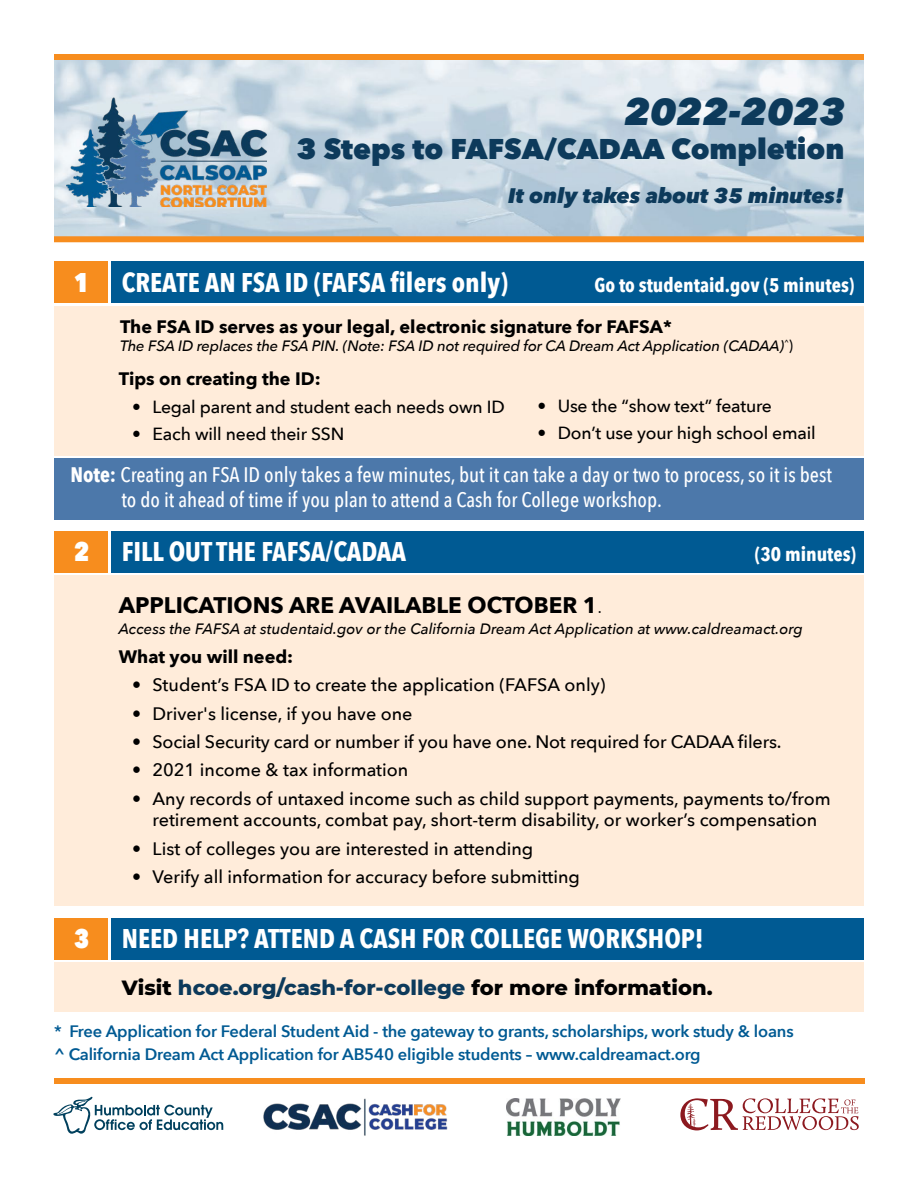
<style>
.page{position:relative;width:918px;height:1188px;background:#fff}
.page>*{position:absolute;margin:0;border:0;box-sizing:border-box;transform-origin:0 0}
.t1{font:italic 800 37.5px "Avenir Next";color:#0d3a5b}
.Centered_H1{font:800 28.5px "Avenir Next";color:#0d3a5b}
.t2{font:700 27px "Avenir Next Condensed";color:#fff}
.t3{font:700 22.5px "Avenir Next";color:#000}
.t4{font:500 21px/25.2px "Avenir Next Condensed";color:#fff}
.t5{font:800 21px "Montserrat";color:#0d3a5b}
.t6{font:italic 800 21px "Avenir Next";color:#0d3a5b}
.t7{font:700 19.65px "Avenir Next Condensed";color:#fff}
.t8{font:500 18px/21.6px "Avenir Next";color:#000;text-align:center}
.t9{font:700 18px "Avenir Next";color:#000}
.t10{font:500 17.55px "Avenir Next";letter-spacing:-.01em;color:#000}
.t11{font:600 16.5px "Avenir Next";letter-spacing:-.01em;color:#005a93}
.t12{font:italic 500 15px "Avenir Next";letter-spacing:-.01em;color:#000}
.s1{font-weight:800}
.s2{font-family:"Lato";font-weight:400;font-style:normal}
.s3{font-weight:700}
.s4{font-weight:400;font-size:18px}
.s5{color:#000}
</style>
<div class="page">
<div style="left:111px;top:261px;width:753px;height:42px;background:#005a93"></div>
<div style="left:111px;top:531px;width:753px;height:42px;background:#005a93"></div>
<div style="left:111px;top:918px;width:753px;height:41px;background:#005a93"></div>
<div style="left:54px;top:261px;width:54px;height:42px;background:#f78d1e"></div>
<div style="left:54px;top:458px;width:810px;height:61px;background:#4c78aa"></div>
<div style="left:54px;top:531px;width:54px;height:42px;background:#f78d1e"></div>
<div style="left:54px;top:918px;width:54px;height:41px;background:#f78d1e"></div>
<div style="left:54px;top:306px;width:810px;height:149px;background:#ffecda"></div>
<div style="left:54px;top:962px;width:810px;height:50px;background:#ffecda"></div>
<div style="left:54px;top:575px;width:810px;height:331px;background:#ffecda"></div>
<img style="left:54px;top:60px;width:810px;height:176px">
<img style="left:66px;top:97px;width:201px;height:110px">
<div style="left:54px;top:236px;width:810px;height:6px;background:#f78d1e"></div>
<div style="left:54px;top:54px;width:810px;height:6px;background:#f78d1e"></div>
<div style="left:54px;top:1078px;width:811px;height:6px;background:#f78d1e"></div>
<svg style="left:680px;top:1098px;width:179px;height:32px"></svg>
<img style="left:263px;top:1098px;width:185px;height:38px">
<svg style="left:53px;top:1097px;width:170px;height:37px"></svg>
<img style="left:507px;top:1099px;width:113px;height:36px">
<p class="t1" style="left:625px;top:88px;width:223px">2022-2023</p>
<p class="Centered_H1" style="left:297px;top:131px;width:549px">3 Steps to FAFSA/CADAA Completion</p>
<p class="t6" style="left:508px;top:182px;width:338px">It only takes about 35 minutes!</p>
<p class="t2" style="left:74px;top:265px;width:435px"><span class="s1">1</span> CREATE AN FSA ID (FAFSA filers only)</p>
<p class="t7" style="left:594px;top:273px;width:262px">Go to studentaid.gov (5 minutes)</p>
<p class="t9" style="left:120px;top:312px;width:553px">The FSA ID serves as your legal, electronic signature for FAFSA*</p>
<p class="t12" style="left:120px;top:334px;width:675px">The FSA ID replaces the FSA PIN. (Note: FSA ID not required for CA Dream Act Application (CADAA)<sup>^</sup><span class="s2">)</span></p>
<p class="t9" style="left:119px;top:363px;width:203px">Tips on creating the ID:</p>
<p class="t10" style="left:132px;top:392px;width:374px">• Legal parent and student each needs own ID</p>
<p class="t10" style="left:132px;top:419px;width:213px">• Each will need their SSN</p>
<p class="t10" style="left:537px;top:391px;width:236px">• Use the “show text” feature</p>
<p class="t10" style="left:537px;top:418px;width:280px">• Don’t use your high school email</p>
<p class="t4" style="left:121px;top:462px;width:712px;text-indent:-51px"><span class="s3">Note:</span> Creating an FSA ID only takes a few minutes, but it can take a day or two to process, so it is best to do it ahead of time if you plan to attend a Cash for College workshop.</p>
<p class="t2" style="left:74px;top:535px;width:333px"><span class="s1">2</span> FILL OUT THE FAFSA/CADAA</p>
<p class="t7" style="left:755px;top:542px;width:103px">(30 minutes)</p>
<p class="t3" style="left:119px;top:585px;width:485px">APPLICATIONS ARE AVAILABLE OCTOBER 1<span class="s4">.</span></p>
<p class="t12" style="left:119px;top:616px;width:686px">Access the FAFSA at studentaid.gov or the California Dream Act Application at www.caldreamact.org</p>
<p class="t9" style="left:119px;top:641px;width:176px">What you will need:</p>
<p class="t8" style="left:132px;top:674px;width:475px">• Student’s FSA ID to create the application (FAFSA only)</p>
<p class="t8" style="left:132px;top:702px;width:282px">• Driver's license, if you have one</p>
<p class="t8" style="left:132px;top:730px;width:651px">• Social Security card or number if you have one. Not required for CADAA filers.</p>
<p class="t8" style="left:132px;top:759px;width:278px">• 2021 income &amp; tax information</p>
<p class="t8" style="left:132px;top:787px;width:700px">• Any records of untaxed income such as child support payments, payments to/from retirement accounts, combat pay, short-term disability, or worker’s compensation</p>
<p class="t8" style="left:132px;top:837px;width:403px">• List of colleges you are interested in attending</p>
<p class="t8" style="left:132px;top:865px;width:449px">• Verify all information for accuracy before submitting</p>
<p class="t2" style="left:74px;top:922px;width:631px"><span class="s1">3</span> NEED HELP? ATTEND A CASH FOR COLLEGE WORKSHOP!</p>
<p class="t5" style="left:122px;top:972px;width:592px"><span class="s5">Visit</span> hcoe.org/cash-for-college <span class="s5">for more information.</span></p>
<p class="t11" style="left:54px;top:1018px;width:741px">* Free Application for Federal Student Aid - the gateway to grants, scholarships, work study &amp; loans</p>
<p class="t11" style="left:54px;top:1040px;width:648px">^ California Dream Act Application for AB540 eligible students – www.caldreamact.org</p>
</div>
